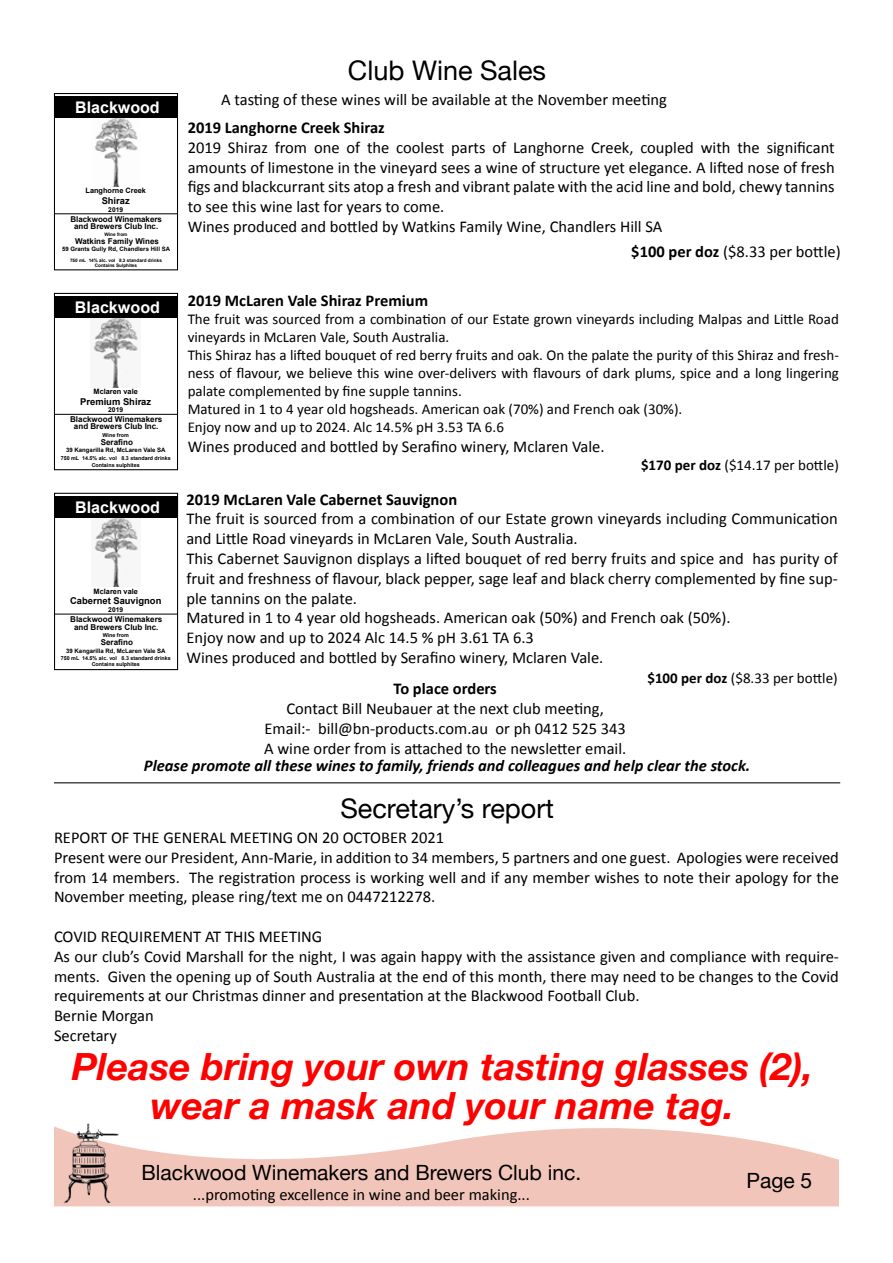
<style>
.page{position:relative;width:893px;height:1263px;background:#fff}
.page>*{position:absolute;margin:0;border:0;box-sizing:border-box;transform-origin:0 0}
.t1{font:italic 700 37.5px/39px "Helvetica Neue";color:#f00;text-align:center}
.t2{font:27px "Helvetica Neue";color:#000}
.t3{font:21px "Helvetica Neue";color:#000}
.t4{font:16.5px/19.8px "Calibri";color:#000}
.t5{font:700 16.5px "Calibri";color:#000}
.t6{font:italic 700 16.5px "Calibri";color:#000}
.t7{font:700 16.05px "Arial";color:#fff}
.t8{font:15px/18px "Calibri";color:#000}
.t9{font:700 9.45px "Arial";color:#000}
.t10{font:700 9.3px "Arial";color:#000}
.t11{font:700 8.1px/7.4px "Arial";color:#000;text-align:center}
.t12{font:700 7.95px/7.4px "Arial";color:#000;text-align:center}
.t13{font:700 7.35px "Arial";color:#000}
.t14{font:700 6.75px "Arial";color:#000}
.t15{font:700 6px "Arial";color:#000}
.t16{font:700 5.4px/6.4px "Arial";color:#000;text-align:center}
.t17{font:700 4.65px/5.6px "Arial";color:#000;text-align:center}
.s1{font-weight:700}
</style>
<div class="page">
<svg style="left:54px;top:1128px;width:785px;height:78px;fill:#f2c5ba"></svg>
<img style="left:54px;top:1123px;width:73px;height:82px">
<hr style="left:54px;top:782px;width:786px;height:1px;background:#000">
<img style="left:95px;top:118px;width:43px;height:69px">
<div style="left:54px;top:96px;width:123px;height:22px;background:#000"></div>
<hr style="left:54px;top:214px;width:123px;height:1px;background:#000">
<div style="left:54px;top:93px;width:124px;height:177px;border:1px solid #000"></div>
<img style="left:93px;top:318px;width:45px;height:69px">
<div style="left:54px;top:296px;width:123px;height:22px;background:#000"></div>
<hr style="left:54px;top:414px;width:123px;height:1px;background:#000">
<div style="left:54px;top:293px;width:124px;height:177px;border:1px solid #000"></div>
<img style="left:94px;top:518px;width:44px;height:69px">
<div style="left:55px;top:496px;width:123px;height:22px;background:#000"></div>
<hr style="left:55px;top:614px;width:123px;height:1px;background:#000">
<div style="left:54px;top:493px;width:124px;height:177px;border:1px solid #000"></div>
<p class="t7" style="left:75px;top:97px;width:86px">Blackwood</p>
<p class="t13" style="left:86px;top:186px;width:62px">Langhorne Creek</p>
<p class="t10" style="left:102px;top:195px;width:30px">Shiraz</p>
<p class="t14" style="left:108px;top:205px;width:16px">2019</p>
<p class="t12" style="left:70px;top:216px;width:93px">Blackwood Winemakers and Brewers Club Inc.</p>
<p class="t17" style="left:70px;top:257px;width:93px">750 mL 14% alc. vol 8.3 standard drinks<br>Contains Sulphites</p>
<p class="t17" style="left:105px;top:232px;width:24px">Wine from</p>
<p class="t12" style="left:75px;top:238px;width:85px">Watkins Family Wines</p>
<p class="t15" style="left:62px;top:245px;width:109px">59 Grants Gully Rd, Chandlers Hill SA</p>
<p class="t7" style="left:75px;top:297px;width:87px">Blackwood</p>
<p class="t13" style="left:94px;top:386px;width:46px">Mclaren vale</p>
<p class="t9" style="left:80px;top:395px;width:73px">Premium Shiraz</p>
<p class="t14" style="left:108px;top:405px;width:16px">2019</p>
<p class="t11" style="left:70px;top:416px;width:94px">Blackwood Winemakers and Brewers Club Inc.</p>
<p class="t16" style="left:61px;top:455px;width:112px">750 mL 14.5% alc. vol 8.3 standard drinks<br>Contains sulphites</p>
<p class="t16" style="left:103px;top:432px;width:28px">Wine from</p>
<p class="t11" style="left:101px;top:438px;width:34px">Serafino</p>
<p class="t15" style="left:66px;top:446px;width:101px">39 Kangarilla Rd, McLaren Vale SA</p>
<p class="t7" style="left:75px;top:497px;width:86px">Blackwood</p>
<p class="t13" style="left:94px;top:586px;width:46px">Mclaren vale</p>
<p class="t9" style="left:70px;top:595px;width:93px">Cabernet Sauvignon</p>
<p class="t14" style="left:108px;top:605px;width:16px">2019</p>
<p class="t11" style="left:70px;top:616px;width:94px">Blackwood Winemakers and Brewers Club Inc.</p>
<p class="t16" style="left:61px;top:655px;width:111px">750 mL 14.5% alc. vol 8.3 standard drinks<br>Contains sulphites</p>
<p class="t16" style="left:103px;top:632px;width:28px">Wine from</p>
<p class="t11" style="left:101px;top:639px;width:34px">Serafino</p>
<p class="t15" style="left:66px;top:646px;width:101px">39 Kangarilla Rd, McLaren Vale SA</p>
<h2 class="t2" style="left:348px;top:51px;width:200px">Club Wine Sales</h2>
<p class="t4" style="left:221px;top:89px;width:447px">A tasting of these wines will be available at the November meeting</p>
<p class="t5" style="left:188px;top:117px;width:199px">2019 Langhorne Creek Shiraz</p>
<p class="t4" style="left:188px;top:137px;width:649px">2019 Shiraz from one of the coolest parts of Langhorne Creek, coupled with the significant amounts of limestone in the vineyard sees a wine of structure yet elegance. A lifted nose of fresh figs and blackcurrant sits atop a fresh and vibrant palate with the acid line and bold, chewy tannins to see this wine last for years to come.<br>Wines produced and bottled by Watkins Family Wine, Chandlers Hill SA</p>
<p class="t4" style="left:631px;top:241px;width:211px"><span class="s1">$100 per doz</span> ($8.33 per bottle)</p>
<p class="t5" style="left:188px;top:290px;width:242px">2019 McLaren Vale Shiraz Premium</p>
<p class="t8" style="left:188px;top:309px;width:653px">The fruit was sourced from a combination of our Estate grown vineyards including Malpas and Little Road vineyards in McLaren Vale, South Australia.<br>This Shiraz has a lifted bouquet of red berry fruits and oak. On the palate the purity of this Shiraz and fresh&shy;ness of flavour, we believe this wine over-delivers with flavours of dark plums, spice and a long lingering palate complemented by fine supple tannins.<br>Matured in 1 to 4 year old hogsheads. American oak (70%) and French oak (30%).<br>Enjoy now and up to 2024. Alc 14.5% pH 3.53 TA 6.6</p>
<p class="t4" style="left:188px;top:435px;width:418px">Wines produced and bottled by Serafino winery, Mclaren Vale.</p>
<p class="t8" style="left:641px;top:455px;width:199px"><span class="s1">$170 per doz</span> ($14.17 per bottle)</p>
<p class="t5" style="left:186px;top:489px;width:272px">2019 McLaren Vale Cabernet Sauvignon</p>
<p class="t4" style="left:186px;top:508px;width:653px">The fruit is sourced from a combination of our Estate grown vineyards including Communication and Little Road vineyards in McLaren Vale, South Australia.<br>This Cabernet Sauvignon displays a lifted bouquet of red berry fruits and spice and has purity of fruit and freshness of flavour, black pepper, sage leaf and black cherry complemented by fine sup&shy;ple tannins on the palate.<br>Matured in 1 to 4 year old hogsheads. American oak (50%) and French oak (50%).<br>Enjoy now and up to 2024 Alc 14.5 % pH 3.61 TA 6.3<br>Wines produced and bottled by Serafino winery, Mclaren Vale.</p>
<p class="t8" style="left:647px;top:668px;width:192px"><span class="s1">$100 per doz</span> ($8.33 per bottle)</p>
<p class="t5" style="left:394px;top:679px;width:105px">To place orders</p>
<p class="t4" style="left:264px;top:698px;width:364px;text-align:center">Contact Bill Neubauer at the next club meeting,<br>Email:- bill@bn-products.com.au or ph 0412 525 343<br>A wine order from is attached to the newsletter email.</p>
<p class="t6" style="left:144px;top:755px;width:608px">Please promote all these wines to family, friends and colleagues and help clear the stock.</p>
<h2 class="t2" style="left:340px;top:789px;width:215px">Secretary’s report</h2>
<p class="t4" style="left:54px;top:827px;width:786px">REPORT OF THE GENERAL MEETING ON 20 OCTOBER 2021<br>Present were our President, Ann-Marie, in addition to 34 members, 5 partners and one guest. Apologies were received from 14 members. The registration process is working well and if any member wishes to note their apology for the November meeting, please ring/text me on 0447212278.</p>
<p class="t4" style="left:54px;top:926px;width:786px">COVID REQUIREMENT AT THIS MEETING<br>As our club’s Covid Marshall for the night, I was again happy with the assistance given and compliance with require&shy;ments. Given the opening up of South Australia at the end of this month, there may need to be changes to the Covid requirements at our Christmas dinner and presentation at the Blackwood Football Club.<br>Bernie Morgan<br>Secretary</p>
<h1 class="t1" style="left:72px;top:1048px;width:743px">Please bring your own tasting glasses (2), wear a mask and your name tag.</h1>
<p class="t3" style="left:141px;top:1158px;width:441px">Blackwood Winemakers and Brewers Club inc.</p>
<p class="t4" style="left:193px;top:1184px;width:339px">...promoting excellence in wine and beer making...</p>
<p class="t3" style="left:746px;top:1165px;width:67px">Page 5</p>
</div>
